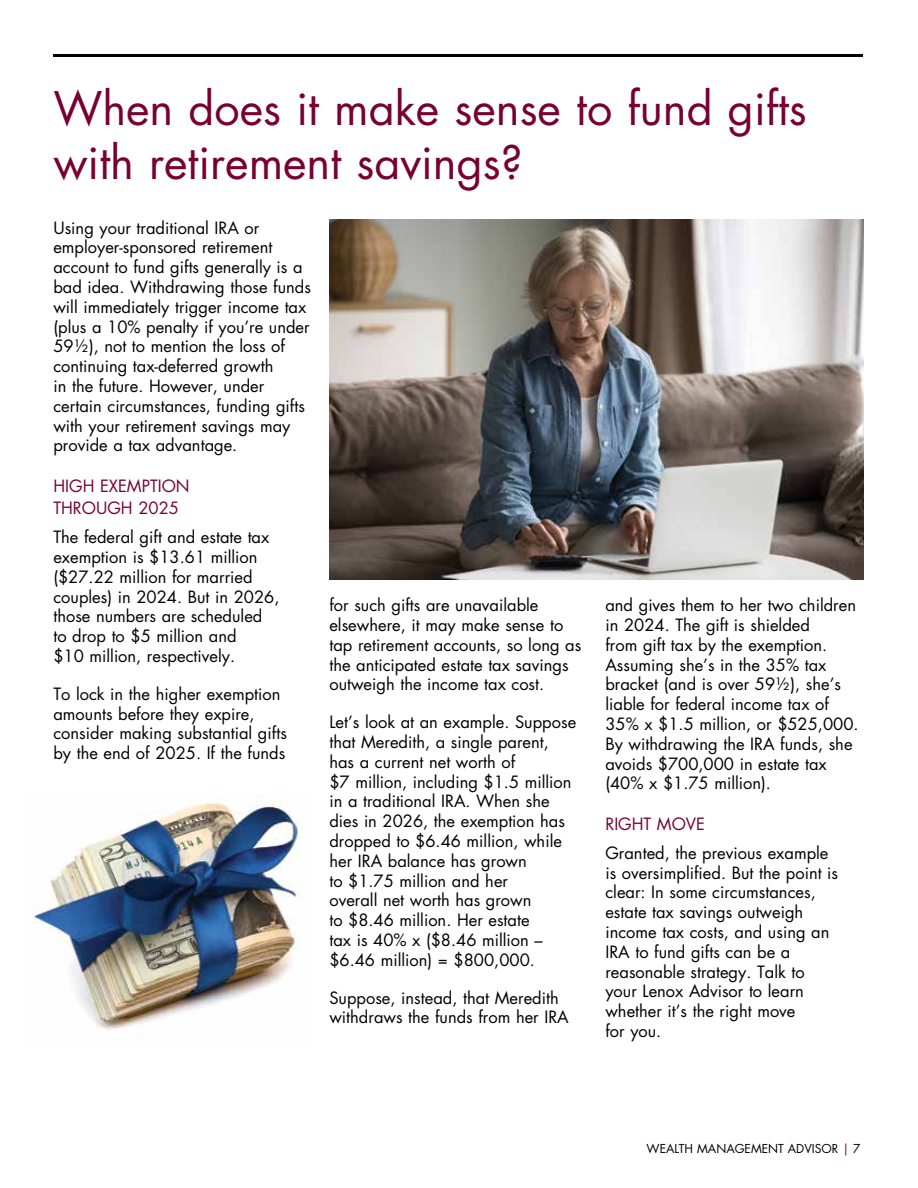
<style>
.page{position:relative;width:918px;height:1188px;background:#fff}
.page>*{position:absolute;margin:0;border:0;box-sizing:border-box;transform-origin:0 0}
.t1{font:45px/54px "Futura Std";color:#780032}
.t2{font:16.5px/19.8px "Futura Std";color:#000}
.t3{font:16.5px/22.5px "Futura Std";color:#780032}
.t4{font:12px "Futura Std";color:#000}
.s1{color:#780032}
</style>
<div class="page">
<hr style="left:53px;top:54px;width:810px;height:2px;background:#000">
<img style="left:28px;top:795px;width:272px;height:235px">
<img style="left:329px;top:220px;width:535px;height:360px">
<h1 class="t1" style="left:53px;top:82px;width:755px">When does it make sense to fund gifts with retirement savings?</h1>
<p class="t2" style="left:53px;top:218px;width:259px">Using your traditional IRA or employer-sponsored retirement account to fund gifts generally is a bad idea. Withdrawing those funds will immediately trigger income tax (plus a 10% penalty if you’re under<br>59½), not to mention the loss of continuing tax-deferred growth<br>in the future. However, under certain circumstances, funding gifts with your retirement savings may provide a tax advantage.</p>
<p class="t3" style="left:53px;top:475px;width:138px">HIGH EXEMPTION<br>THROUGH 2025</p>
<p class="t2" style="left:53px;top:527px;width:228px">The federal gift and estate tax exemption is $13.61 million ($27.22 million for married couples) in 2024. But in 2026, those numbers are scheduled to drop to $5 million and<br>$10 million, respectively.</p>
<p class="t2" style="left:53px;top:684px;width:235px">To lock in the higher exemption amounts before they expire, consider making substantial gifts by the end of 2025. If the funds</p>
<p class="t2" style="left:329px;top:595px;width:253px">for such gifts are unavailable elsewhere, it may make sense to tap retirement accounts, so long as the anticipated estate tax savings outweigh the income tax cost.</p>
<p class="t2" style="left:329px;top:712px;width:248px">Let’s look at an example. Suppose that Meredith, a single parent, has a current net worth of<br>$7 million, including $1.5 million in a traditional IRA. When she dies in 2026, the exemption has dropped to $6.46 million, while her IRA balance has grown<br>to $1.75 million and her<br>overall net worth has grown<br>to $8.46 million. Her estate<br>tax is 40% x ($8.46 million – $6.46 million) = $800,000.</p>
<p class="t2" style="left:329px;top:988px;width:241px">Suppose, instead, that Meredith withdraws the funds from her IRA</p>
<p class="t2" style="left:605px;top:595px;width:255px">and gives them to her two children in 2024. The gift is shielded<br>from gift tax by the exemption.<br>Assuming she’s in the 35% tax bracket (and is over 59½), she’s liable for federal income tax of<br>35% x $1.5 million, or $525,000.<br>By withdrawing the IRA funds, she avoids $700,000 in estate tax (40% x $1.75 million).</p>
<p class="t3" style="left:605px;top:813px;width:101px">RIGHT MOVE</p>
<p class="t2" style="left:605px;top:843px;width:234px">Granted, the previous example is oversimplified. But the point is clear: In some circumstances, estate tax savings outweigh income tax costs, and using an<br>IRA to fund gifts can be a reasonable strategy. Talk to your Lenox Advisor to learn whether it’s the right move<br>for you.</p>
<p class="t4" style="left:647px;top:1141px;width:216px">WEALTH MANAGEMENT ADVISOR <span class="s1">|</span> 7</p>
</div>
